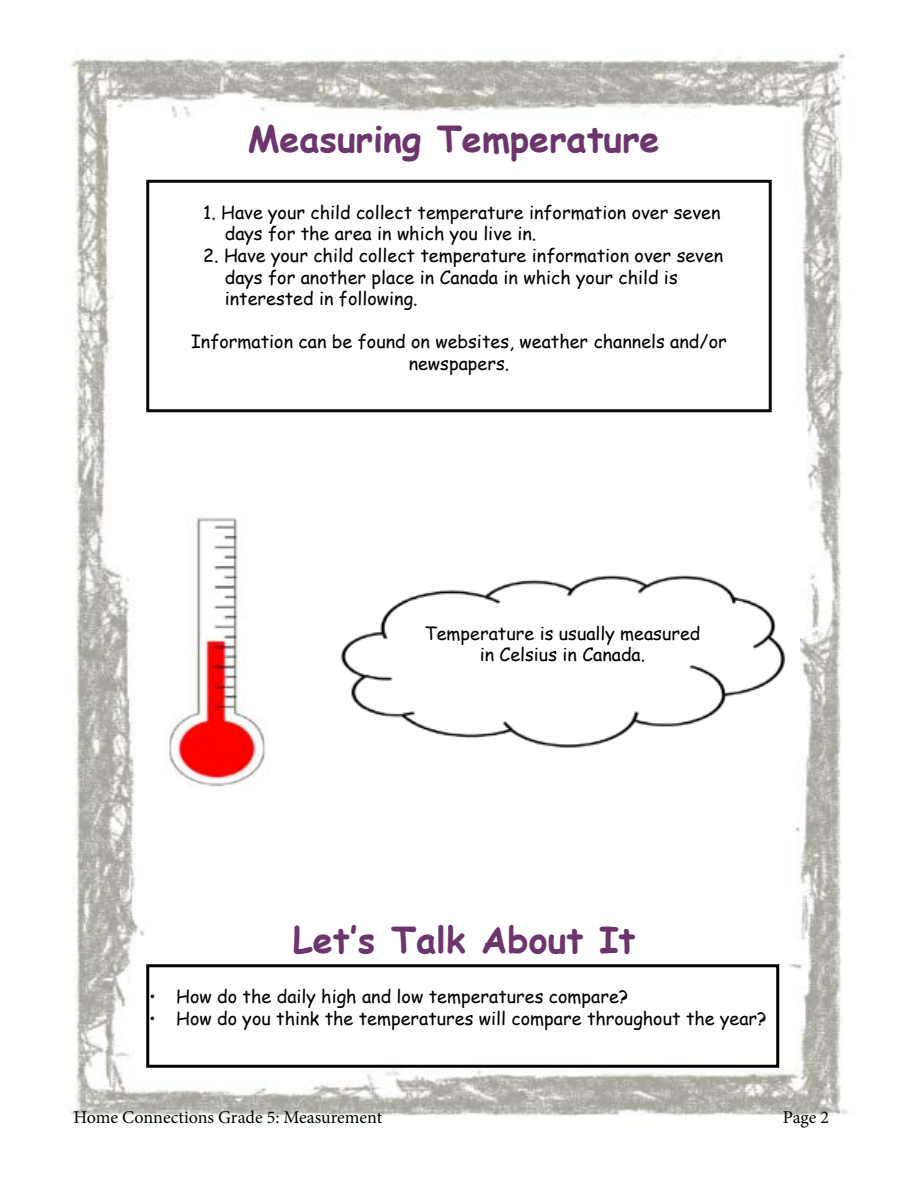
<style>
.page{position:relative;width:918px;height:1188px;background:#fff}
.page>*{position:absolute;margin:0;border:0;box-sizing:border-box;transform-origin:0 0}
.t1{font:700 36px "Comic Sans MS";color:#6c366c}
.t2{font:18px/21.6px "Comic Sans MS";color:#000}
.t3{font:18px "Minion Pro";letter-spacing:-.005em;color:#000}
</style>
<div class="page">
<img style="left:70px;top:53px;width:778px;height:1063px">
<img style="left:324px;top:570px;width:475px;height:184px">
<div style="left:146px;top:180px;width:626px;height:232px;border:3px solid #0a0a0b"></div>
<div style="left:146px;top:964px;width:633px;height:104px;border:3px solid #000"></div>
<img style="left:162px;top:513px;width:107px;height:278px">
<h1 class="t1" style="left:248px;top:112px;width:414px">Measuring Temperature</h1>
<p class="t2" style="left:225px;top:201px;width:497px;text-indent:-22px">1. Have your child collect temperature information over seven days for the area in which you live in.</p>
<p class="t2" style="left:225px;top:244px;width:500px;text-indent:-22px">2. Have your child collect temperature information over seven days for another place in Canada in which your child is interested in following.</p>
<p class="t2" style="left:191px;top:330px;width:537px;text-align:center">Information can be found on websites, weather channels and/or newspapers.</p>
<p class="t2" style="left:425px;top:622px;width:277px;text-align:center">Temperature is usually measured in Celsius in Canada.</p>
<h2 class="t1" style="left:293px;top:913px;width:344px">Let’s Talk About It</h2>
<p class="t2" style="left:149px;top:985px;width:481px">• How do the daily high and low temperatures compare?</p>
<p class="t2" style="left:149px;top:1007px;width:619px">• How do you think the temperatures will compare throughout the year?</p>
<p class="t3" style="left:73px;top:1105px;width:310px">Home Connections Grade 5: Measurement</p>
<p class="t3" style="left:783px;top:1105px;width:48px">Page 2</p>
</div>
